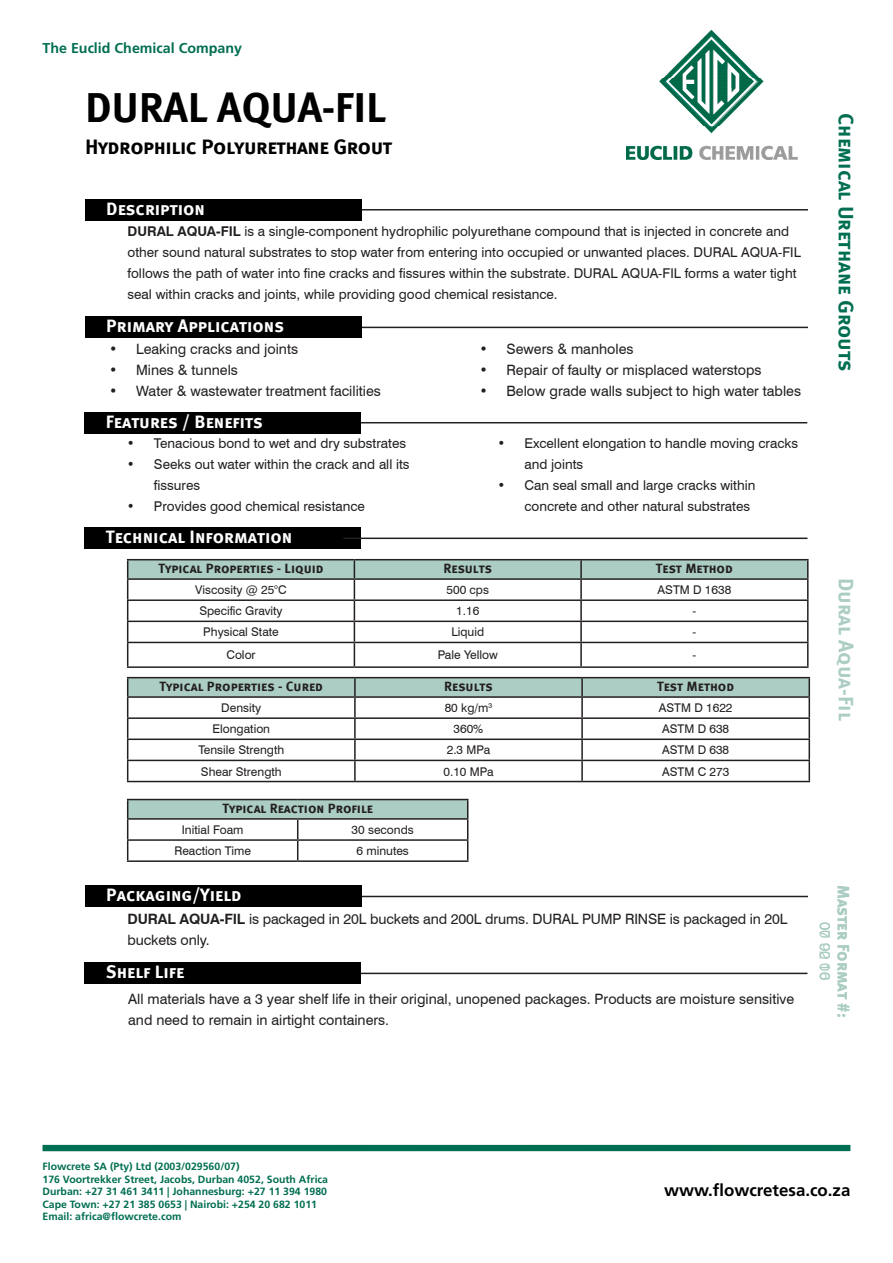
<style>
.page{position:relative;width:893px;height:1263px;background:#fff}
.page>*{position:absolute;margin:0;border:0;box-sizing:border-box;transform-origin:0 0}
.Heading_1{font:42px "Meta Bold Caps";letter-spacing:-.005em;color:#000001}
.t1{font:21px "Meta Bold Caps";letter-spacing:-.02em;color:#000001}
.t2{font:21px "Meta Bold Caps";color:#006e51}
.t3{font:21px "Meta Bold Caps";color:#abcdc3}
.t4{font:18px "Meta Bold Caps";color:#fff}
.t5{font:700 16.8px "Frutiger LT Std";color:#000001}
.t6{font:16.5px "Meta Bold Caps";color:#abcdc3}
.t7{font:15px "Swiss 721 BT";color:#abcdc3}
.t8{font:14.25px/21px "Swiss 721 BT";color:#231f20}
.t9{font:700 14.25px "Frutiger LT Std";color:#006e51}
.t10{font:13.5px/21px "Swiss 721 BT";color:#231f20}
.SubHeading{font:13.5px "Meta Bold Caps";color:#231f20}
.SubHeading-2{font:12px "Swiss 721 BT";color:#231f20}
.t11{font:700 10.5px/12.6px "Frutiger LT Std";color:#006e51}
.s1{font-weight:700}
</style>
<div class="page">
<img style="left:627px;top:31px;width:170px;height:128px">
<div style="left:43px;top:1145px;width:807px;height:6px;background:#006e51"></div>
<hr style="left:127px;top:559px;width:227px;height:1px;background:#231f20">
<hr style="left:354px;top:559px;width:227px;height:1px;background:#231f20">
<hr style="left:581px;top:559px;width:227px;height:1px;background:#231f20">
<svg style="left:127px;top:560px;width:681px;height:106px"></svg>
<hr style="left:127px;top:666px;width:227px;height:2px;background:#231f20">
<hr style="left:354px;top:666px;width:227px;height:2px;background:#231f20">
<hr style="left:581px;top:666px;width:227px;height:2px;background:#231f20">
<hr style="left:127px;top:677px;width:228px;height:1px;background:#231f20">
<hr style="left:355px;top:677px;width:227px;height:1px;background:#231f20">
<hr style="left:582px;top:677px;width:228px;height:1px;background:#231f20">
<svg style="left:127px;top:678px;width:683px;height:103px"></svg>
<hr style="left:355px;top:760px;width:227px;height:1px;background:#231f20">
<hr style="left:354px;top:761px;width:2px;height:20px;background:#231f20">
<hr style="left:582px;top:760px;width:228px;height:1px;background:#231f20">
<hr style="left:581px;top:761px;width:2px;height:20px;background:#231f20">
<hr style="left:808px;top:761px;width:2px;height:20px;background:#231f20">
<hr style="left:127px;top:781px;width:228px;height:1px;background:#231f20">
<hr style="left:355px;top:781px;width:227px;height:1px;background:#231f20">
<hr style="left:582px;top:781px;width:228px;height:1px;background:#231f20">
<div style="left:128px;top:799px;width:340px;height:20px;background:#abcdc3"></div>
<hr style="left:127px;top:799px;width:171px;height:1px;background:#231f20">
<hr style="left:298px;top:799px;width:170px;height:1px;background:#231f20">
<hr style="left:127px;top:818px;width:171px;height:2px;background:#231f20">
<hr style="left:298px;top:818px;width:170px;height:2px;background:#231f20">
<hr style="left:127px;top:839px;width:171px;height:2px;background:#231f20">
<svg style="left:127px;top:800px;width:1px;height:60px"></svg>
<hr style="left:298px;top:839px;width:170px;height:2px;background:#231f20">
<svg style="left:297px;top:820px;width:1px;height:40px"></svg>
<svg style="left:467px;top:800px;width:1px;height:60px"></svg>
<hr style="left:127px;top:860px;width:171px;height:2px;background:#231f20">
<hr style="left:298px;top:860px;width:170px;height:2px;background:#231f20">
<hr style="left:344px;top:209px;width:464px;height:2px;background:#231f20">
<div style="left:85px;top:199px;width:276px;height:21px;background:#000001"></div>
<hr style="left:344px;top:327px;width:464px;height:1px;background:#231f20">
<div style="left:85px;top:317px;width:276px;height:21px;background:#000001"></div>
<hr style="left:343px;top:422px;width:464px;height:1px;background:#231f20">
<div style="left:84px;top:412px;width:277px;height:21px;background:#000001"></div>
<div style="left:85px;top:528px;width:276px;height:21px;background:#000001"></div>
<hr style="left:343px;top:537px;width:464px;height:2px;background:#231f20">
<hr style="left:344px;top:896px;width:464px;height:1px;background:#231f20">
<div style="left:85px;top:886px;width:276px;height:21px;background:#000001"></div>
<hr style="left:343px;top:973px;width:464px;height:1px;background:#231f20">
<div style="left:85px;top:963px;width:276px;height:21px;background:#000001"></div>
<p class="t9" style="left:43px;top:40px;width:201px">The Euclid Chemical Company</p>
<p class="Heading_1" style="left:85px;top:82px;width:303px">DURAL AQUA-FIL</p>
<p class="t1" style="left:85px;top:134px;width:309px">Hydrophilic Polyurethane Grout</p>
<p class="t4" style="left:106px;top:198px;width:100px">Description</p>
<p class="t10" style="left:128px;top:220px;width:663px"><span class="s1">DURAL AQUA-FIL</span> is a single-component hydrophilic polyurethane compound that is injected in concrete and</p>
<p class="t10" style="left:128px;top:241px;width:675px">other sound natural substrates to stop water from entering into occupied or unwanted places. DURAL AQUA-FIL</p>
<p class="t10" style="left:128px;top:262px;width:670px">follows the path of water into fine cracks and fissures within the substrate. DURAL AQUA-FIL forms a water tight</p>
<p class="t10" style="left:128px;top:283px;width:431px">seal within cracks and joints, while providing good chemical resistance.</p>
<p class="t4" style="left:106px;top:315px;width:179px">Primary Applications</p>
<p class="t8" style="left:109px;top:338px;width:191px">• Leaking cracks and joints</p>
<p class="t8" style="left:109px;top:359px;width:130px">• Mines &amp; tunnels</p>
<p class="t8" style="left:109px;top:380px;width:273px">• Water &amp; wastewater treatment facilities</p>
<p class="t8" style="left:479px;top:338px;width:156px">• Sewers &amp; manholes</p>
<p class="t8" style="left:479px;top:359px;width:284px">• Repair of faulty or misplaced waterstops</p>
<p class="t8" style="left:479px;top:380px;width:323px">• Below grade walls subject to high water tables</p>
<p class="t4" style="left:106px;top:411px;width:159px">Features / Benefits</p>
<p class="t10" style="left:127px;top:432px;width:281px">• Tenacious bond to wet and dry substrates</p>
<p class="t10" style="left:154px;top:453px;width:257px;text-indent:-27px">• Seeks out water within the crack and all its fissures</p>
<p class="t10" style="left:127px;top:495px;width:239px">• Provides good chemical resistance</p>
<p class="t4" style="left:106px;top:526px;width:188px">Technical Information</p>
<p class="t10" style="left:524px;top:432px;width:275px;text-indent:-27px">• Excellent elongation to handle moving cracks and joints</p>
<p class="t10" style="left:524px;top:474px;width:232px;text-indent:-27px">• Can seal small and large cracks within concrete and other natural substrates</p>
<p class="SubHeading" style="left:158px;top:560px;width:167px">Typical Properties - Liquid</p>
<p class="SubHeading" style="left:443px;top:560px;width:50px">Results</p>
<p class="SubHeading" style="left:656px;top:560px;width:78px">Test Method</p>
<p class="SubHeading-2" style="left:195px;top:583px;width:93px">Viscosity @ 25°C</p>
<p class="SubHeading-2" style="left:447px;top:583px;width:44px">500 cps</p>
<p class="SubHeading-2" style="left:658px;top:583px;width:75px">ASTM D 1638</p>
<p class="SubHeading-2" style="left:199px;top:604px;width:85px">Specific Gravity</p>
<p class="SubHeading-2" style="left:456px;top:604px;width:25px">1.16</p>
<p class="SubHeading-2" style="left:693px;top:604px;width:5px">-</p>
<p class="SubHeading-2" style="left:203px;top:625px;width:77px">Physical State</p>
<p class="SubHeading-2" style="left:451px;top:625px;width:34px">Liquid</p>
<p class="SubHeading-2" style="left:693px;top:625px;width:5px">-</p>
<p class="SubHeading-2" style="left:226px;top:648px;width:31px">Color</p>
<p class="SubHeading-2" style="left:438px;top:648px;width:62px">Pale Yellow</p>
<p class="SubHeading-2" style="left:693px;top:648px;width:5px">-</p>
<p class="SubHeading" style="left:160px;top:678px;width:165px">Typical Properties - Cured</p>
<p class="SubHeading" style="left:444px;top:678px;width:50px">Results</p>
<p class="SubHeading" style="left:657px;top:678px;width:78px">Test Method</p>
<p class="SubHeading-2" style="left:221px;top:701px;width:41px">Density</p>
<p class="SubHeading-2" style="left:445px;top:701px;width:49px">80 kg/m<sup>3</sup></p>
<p class="SubHeading-2" style="left:659px;top:701px;width:75px">ASTM D 1622</p>
<p class="SubHeading-2" style="left:212px;top:722px;width:59px">Elongation</p>
<p class="SubHeading-2" style="left:454px;top:722px;width:31px">360%</p>
<p class="SubHeading-2" style="left:662px;top:722px;width:69px">ASTM D 638</p>
<p class="SubHeading-2" style="left:198px;top:743px;width:87px">Tensile Strength</p>
<p class="SubHeading-2" style="left:447px;top:743px;width:45px">2.3 MPa</p>
<p class="SubHeading-2" style="left:662px;top:743px;width:69px">ASTM D 638</p>
<p class="SubHeading-2" style="left:201px;top:764px;width:82px">Shear Strength</p>
<p class="SubHeading-2" style="left:443px;top:764px;width:52px">0.10 MPa</p>
<p class="SubHeading-2" style="left:662px;top:764px;width:69px">ASTM C 273</p>
<p class="SubHeading" style="left:222px;top:800px;width:152px">Typical Reaction Profile</p>
<p class="SubHeading-2" style="left:182px;top:822px;width:63px">Initial Foam</p>
<p class="SubHeading-2" style="left:352px;top:822px;width:64px">30 seconds</p>
<p class="SubHeading-2" style="left:174px;top:844px;width:78px">Reaction Time</p>
<p class="SubHeading-2" style="left:357px;top:844px;width:54px">6 minutes</p>
<p class="t4" style="left:106px;top:884px;width:137px">Packaging/Yield</p>
<p class="t8" style="left:128px;top:908px;width:661px"><span class="s1">DURAL AQUA-FIL</span> is packaged in 20L buckets and 200L drums. DURAL PUMP RINSE is packaged in 20L buckets only.</p>
<p class="t4" style="left:106px;top:961px;width:80px">Shelf Life</p>
<p class="t8" style="left:128px;top:988px;width:667px">All materials have a 3 year shelf life in their original, unopened packages. Products are moisture sensitive and need to remain in airtight containers.</p>
<p class="t2" style="left:859px;top:113px;width:260px;rotate:90deg">Chemical Urethane Grouts</p>
<p class="t3" style="left:859px;top:578px;width:145px;rotate:90deg">Dural Aqua-Fil</p>
<p class="t6" style="left:853px;top:885px;width:134px;rotate:90deg">Master Format #:</p>
<p class="t7" style="left:834px;top:922px;width:59px;rotate:90deg">07 92 16</p>
<p class="t7" style="left:834px;top:930px;width:51px;rotate:90deg">0 00 00</p>
<p class="t11" style="left:43px;top:1160px;width:287px">Flowcrete SA (Pty) Ltd (2003/029560/07)<br>176 Voortrekker Street, Jacobs, Durban 4052, South Africa Durban: +27 31 461 3411 | Johannesburg: +27 11 394 1980<br>Cape Town: +27 21 385 0653 | Nairobi: +254 20 682 1011<br>Email: africa@flowcrete.com</p>
<p class="t5" style="left:664px;top:1180px;width:188px">www.flowcretesa.co.za</p>
</div>
